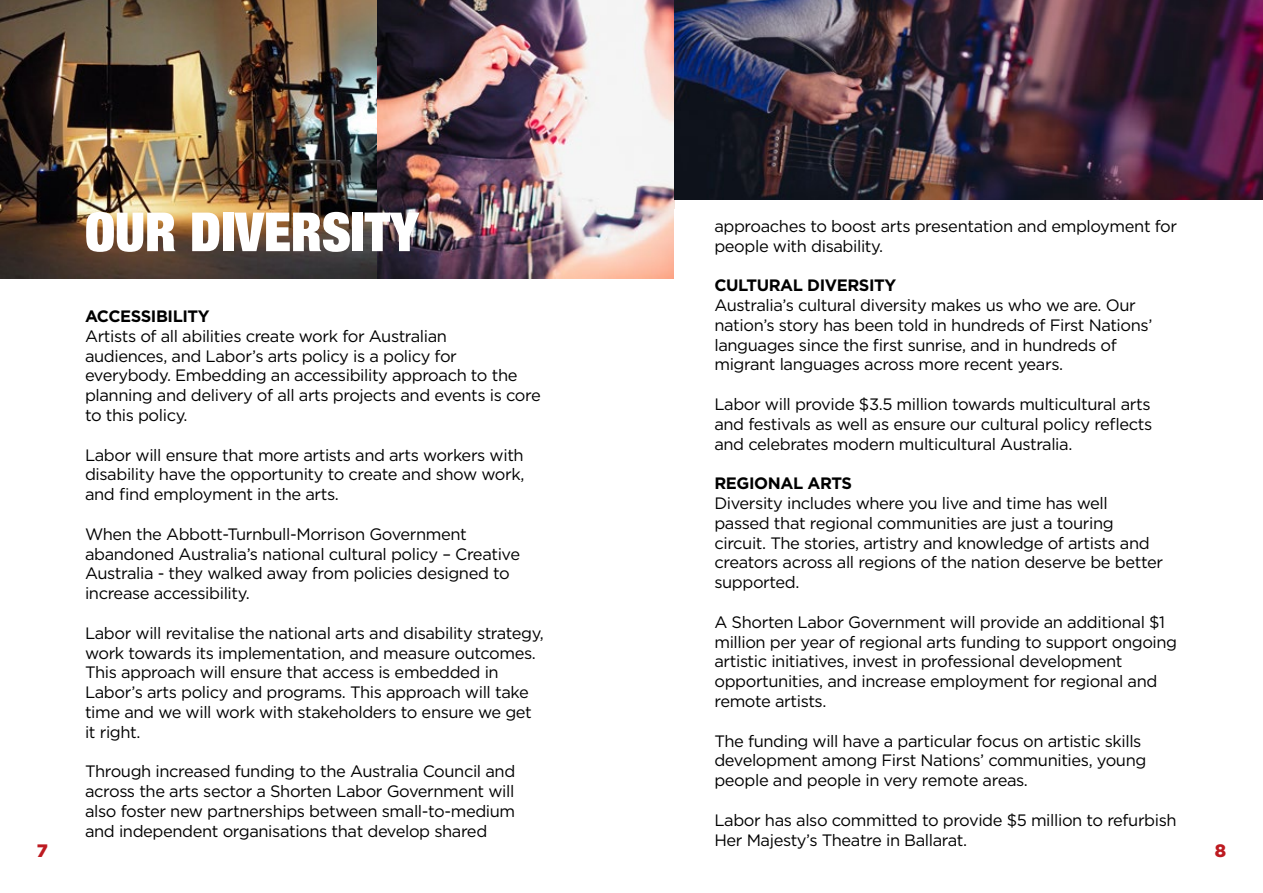
<style>
.page{position:relative;width:1263px;height:893px;background:#fff}
.page>*{position:absolute;margin:0;border:0;box-sizing:border-box;transform-origin:0 0}
.t1{font:900 condensed 54px "Helvetica Neue LT Std";color:#fff}
.t2{font:900 18px "Gotham";color:#bd1b21}
.t3{font:16.5px/19.8px "Gotham";letter-spacing:-.025em;color:#000}
.t4{font:700 16.5px "Gotham";letter-spacing:-.025em;color:#000}
</style>
<div class="page">
<img style="left:0;top:0;width:674px;height:279px">
<img style="left:674px;top:0;width:589px;height:200px">
<h1 class="t1" style="left:85px;top:197px;width:335px">OUR DIVERSITY</h1>
<p class="t3" style="left:714px;top:216px;width:464px">approaches to boost arts presentation and employment for people with disability.</p>
<p class="t4" style="left:714px;top:274px;width:183px">CULTURAL DIVERSITY</p>
<p class="t3" style="left:714px;top:295px;width:439px">Australia’s cultural diversity makes us who we are. Our nation’s story has been told in hundreds of First Nations’ languages since the first sunrise, and in hundreds of migrant languages across more recent years.</p>
<p class="t3" style="left:714px;top:394px;width:439px;text-align:justify">Labor will provide $3.5 million towards multicultural arts and festivals as well as ensure our cultural policy reflects and celebrates modern multicultural Australia.</p>
<p class="t4" style="left:714px;top:472px;width:139px">REGIONAL ARTS</p>
<p class="t3" style="left:714px;top:493px;width:450px">Diversity includes where you live and time has well passed that regional communities are just a touring circuit. The stories, artistry and knowledge of artists and creators across all regions of the nation deserve be better supported.</p>
<p class="t3" style="left:714px;top:612px;width:464px">A Shorten Labor Government will provide an additional $1 million per year of regional arts funding to support ongoing artistic initiatives, invest in professional development opportunities, and increase employment for regional and remote artists.</p>
<p class="t3" style="left:714px;top:730px;width:433px">The funding will have a particular focus on artistic skills development among First Nations’ communities, young people and people in very remote areas.</p>
<p class="t3" style="left:714px;top:810px;width:464px">Labor has also committed to provide $5 million to refurbish<br>Her Majesty’s Theatre in Ballarat.</p>
<p class="t4" style="left:85px;top:305px;width:126px">ACCESSIBILITY</p>
<p class="t3" style="left:85px;top:326px;width:457px">Artists of all abilities create work for Australian<br>audiences, and Labor’s arts policy is a policy for everybody. Embedding an accessibility approach to the planning and delivery of all arts projects and events is core to this policy.</p>
<p class="t3" style="left:85px;top:444px;width:441px;text-align:justify">Labor will ensure that more artists and arts workers with disability have the opportunity to create and show work, and find employment in the arts.</p>
<p class="t3" style="left:85px;top:524px;width:437px">When the Abbott-Turnbull-Morrison Government abandoned Australia’s national cultural policy – Creative Australia - they walked away from policies designed to increase accessibility.</p>
<p class="t3" style="left:85px;top:623px;width:460px">Labor will revitalise the national arts and disability strategy, work towards its implementation, and measure outcomes.<br>This approach will ensure that access is embedded in Labor’s arts policy and programs. This approach will take time and we will work with stakeholders to ensure we get it right.</p>
<p class="t3" style="left:85px;top:761px;width:432px;text-align:justify">Through increased funding to the Australia Council and across the arts sector a Shorten Labor Government will also foster new partnerships between small-to-medium and independent organisations that develop shared</p>
<p class="t2" style="left:37px;top:838px;width:13px">7</p>
<p class="t2" style="left:1215px;top:838px;width:13px">8</p>
</div>
